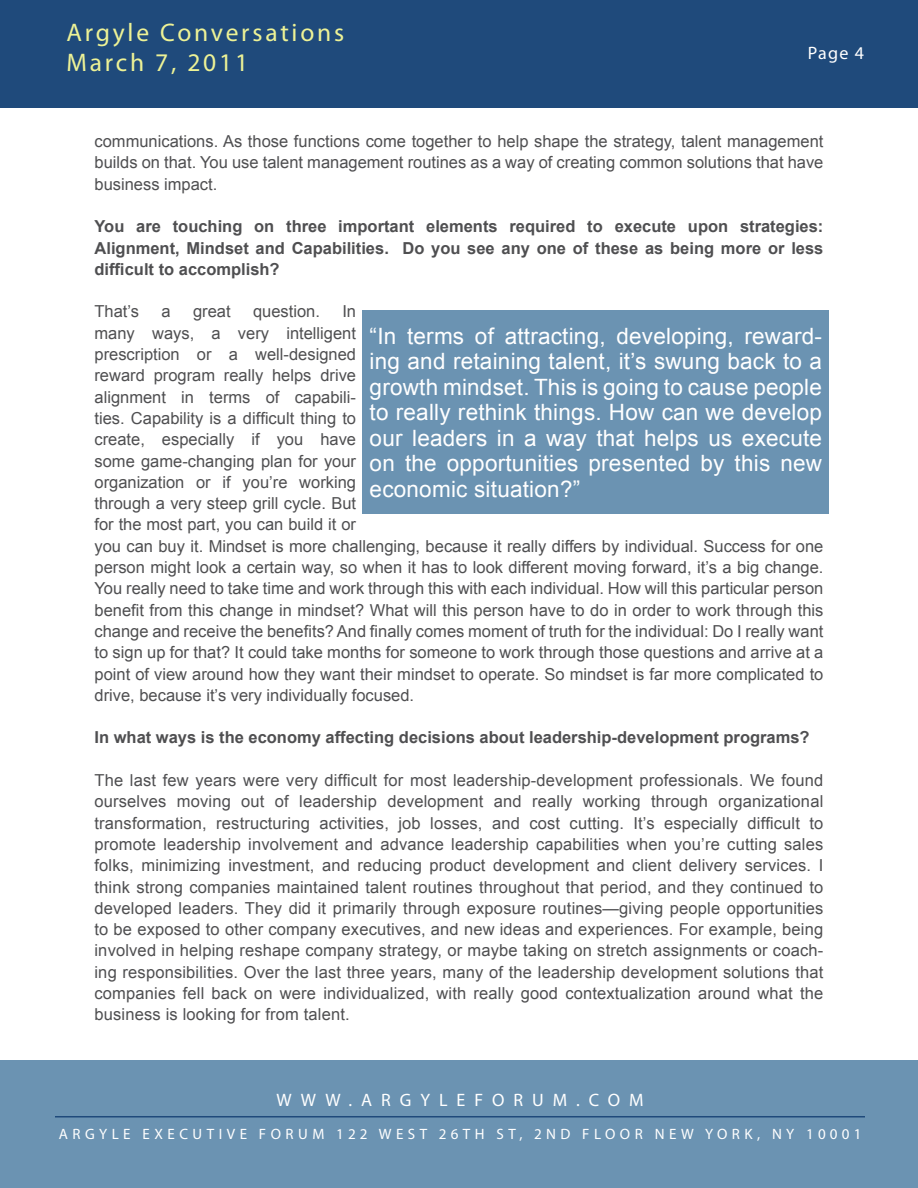
<style>
.page{position:relative;width:918px;height:1188px;background:#fff}
.page>*{position:absolute;margin:0;border:0;box-sizing:border-box;transform-origin:0 0}
.t1{font:25.5px/30.6px "Myriad Pro";letter-spacing:.11em;color:#edf296}
.t2{font:22.5px/25.5px "Arial";letter-spacing:.01em;color:#fff;text-align:justify}
.t3{font:18px "Myriad Pro";letter-spacing:.5em;color:#fff}
.t4{font:16.5px/21.3px "Arial";color:#4f4f51;text-align:justify}
.t5{font:700 16.5px/21.3px "Arial";color:#4f4f51;text-align:justify}
.t6{font:15px "Myriad Pro";letter-spacing:.3em;color:#fff}
</style>
<div class="page">
<div style="left:0;top:0;width:918px;height:108px;background:#1f4a7b"></div>
<div style="left:0;top:1060px;width:918px;height:128px;background:#6b93b2"></div>
<hr style="left:55px;top:1116px;width:810px;height:1px;background:#1f4a7b">
<div style="left:363px;top:310px;width:466px;height:204px;background:#6b93b2"></div>
<h1 class="t1" style="left:66px;top:16px;width:279px">ARGYLE CONVERSATIONS<br>MARCH 7, 2011</h1>
<p class="t3" style="left:808px;top:42px;width:58px">PAGE 4</p>
<p class="t4" style="left:94px;top:131px;width:730px">communications. As those functions come together to help shape the strategy, talent management builds on that. You use talent management routines as a way of creating common solutions that have business impact.</p>
<p class="t5" style="left:94px;top:216px;width:730px">You are touching on three important elements required to execute upon strategies:<br>Alignment, Mindset and Capabilities. Do you see any one of these as being more or less difficult to accomplish?</p>
<p class="t4" style="left:94px;top:301px;width:46px">That’s</p>
<p class="t4" style="left:162px;top:301px;width:11px">a</p>
<p class="t4" style="left:193px;top:301px;width:39px">great</p>
<p class="t4" style="left:253px;top:301px;width:68px">question.</p>
<p class="t4" style="left:94px;top:301px;width:731px;text-align:left;text-indent:248px">In<br>many ways, a very intelligent<br>prescription or a well-designed<br>reward program really helps drive<br>alignment in terms of capabili-<br>ties. Capability is a difficult thing to<br>create, especially if you have<br>some game-changing plan for your<br>organization or if you’re working<br>through a very steep grill cycle. But<br>for the most part, you can build it or<br>you can buy it. Mindset is more challenging, because it really differs by individual. Success for one person might look a certain way, so when it has to look different moving forward, it’s a big change.<br>You really need to take time and work through this with each individual. How will this particular person benefit from this change in mindset? What will this person have to do in order to work through this change and receive the benefits? And finally comes moment of truth for the individual: Do I really want to sign up for that? It could take months for someone to work through those questions and arrive at a point of view around how they want their mindset to operate. So mindset is far more complicated to drive, because it’s very individually focused.</p>
<p class="t5" style="left:94px;top:728px;width:717px">In what ways is the economy affecting decisions about leadership-development programs?</p>
<p class="t4" style="left:94px;top:770px;width:730px">The last few years were very difficult for most leadership-development professionals. We found ourselves moving out of leadership development and really working through organizational transformation, restructuring activities, job losses, and cost cutting. It’s especially difficult to promote leadership involvement and advance leadership capabilities when you’re cutting sales folks, minimizing investment, and reducing product development and client delivery services. I think strong companies maintained talent routines throughout that period, and they continued to developed leaders. They did it primarily through exposure routines—giving people opportunities to be exposed to other company executives, and new ideas and experiences. For example, being involved in helping reshape company strategy, or maybe taking on stretch assignments or coach&shy;ing responsibilities. Over the last three years, many of the leadership development solutions that companies fell back on were individualized, with really good contextualization around what the business is looking for from talent.</p>
<p class="t2" style="left:370px;top:323px;width:454px">“In terms of attracting, developing, reward&shy;ing and retaining talent, it’s swung back to a growth mindset. This is going to cause people to really rethink things. How can we develop our leaders in a way that helps us execute on the opportunities presented by this new economic situation?”</p>
<p class="t3" style="left:276px;top:1089px;width:232px">WWW.AR GYL EFOR</p>
<p class="t3" style="left:532px;top:1089px;width:76px">UM.COM</p>
<p class="t6" style="left:59px;top:1125px;width:213px">AR GYL E E XEC UT IVE FOR</p>
<p class="t6" style="left:298px;top:1125px;width:121px">UM 122 WEST</p>
<p class="t6" style="left:439px;top:1125px;width:36px">26TH</p>
<p class="t6" style="left:497px;top:1125px;width:99px">ST, 2ND FLOOR</p>
<p class="t6" style="left:655px;top:1125px;width:63px">NEW YOR</p>
<p class="t6" style="left:744px;top:1125px;width:118px">K, NY 10001</p>
</div>
